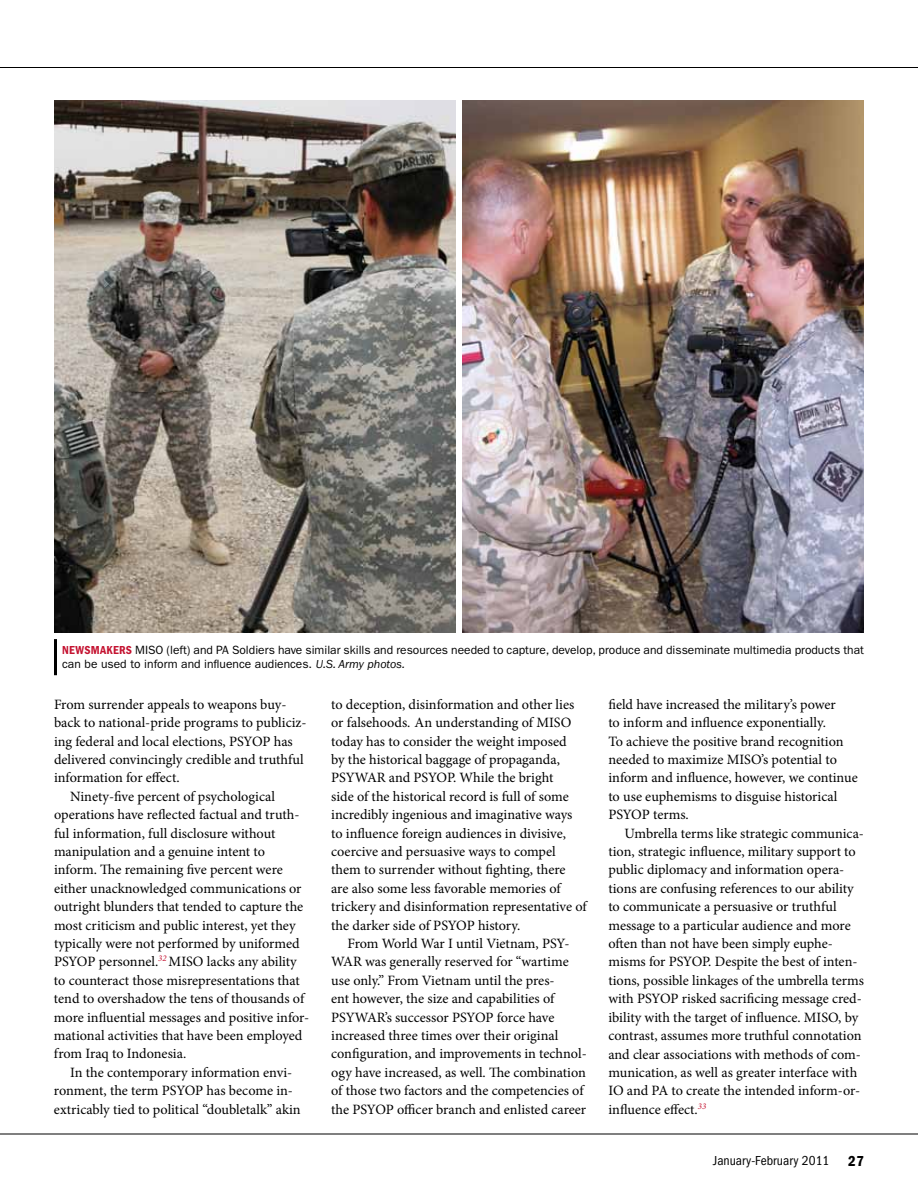
<style>
.page{position:relative;width:918px;height:1188px;background:#fff}
.page>*{position:absolute;margin:0;border:0;box-sizing:border-box;transform-origin:0 0}
.t1{font:14.25px/18.5px "Minion Pro";color:#000}
.t2{font:condensed 13.5px "ITC Franklin Gothic Std";color:#000}
.t3{font:12px/14.4px "ITC Franklin Gothic Std";color:#000}
.s1{font-family:"ITC Franklin Gothic Std Dm Cd";color:#c41230}
.s2{font-style:italic}
.s3{font-family:"ITC Franklin Gothic Std Dm Cd";font-stretch:normal;font-size:15px}
</style>
<div class="page">
<hr style="left:0;top:1134px;width:918px;height:1px;background:#000">
<hr style="left:0;top:67px;width:918px;height:1px;background:#000">
<img style="left:54px;top:100px;width:402px;height:532px">
<img style="left:462px;top:100px;width:402px;height:532px">
<hr style="left:54px;top:639px;width:3px;height:36px;background:#000">
<p class="t3" style="left:62px;top:643px;width:803px"><span class="s1">NEWSMAKERS</span> MISO (left) and PA Soldiers have similar skills and resources needed to capture, develop, produce and disseminate multimedia products that can be used to inform and influence audiences. <span class="s2">U.S. Army photos.</span></p>
<p class="t1" style="left:54px;top:695px;width:234px">From surrender appeals to weapons buy-</p>
<p class="t1" style="left:54px;top:713px;width:254px">back to national-pride programs to publiciz-</p>
<p class="t1" style="left:54px;top:732px;width:240px">ing federal and local elections, PSYOP has</p>
<p class="t1" style="left:54px;top:750px;width:251px">delivered convincingly credible and truthful</p>
<p class="t1" style="left:54px;top:769px;width:127px">information for effect.</p>
<p class="t1" style="left:70px;top:787px;width:206px">Ninety-five percent of psychological</p>
<p class="t1" style="left:54px;top:805px;width:247px">operations have reflected factual and truth-</p>
<p class="t1" style="left:54px;top:824px;width:223px">ful information, full disclosure without</p>
<p class="t1" style="left:54px;top:842px;width:213px">manipulation and a genuine intent to</p>
<p class="t1" style="left:54px;top:861px;width:230px">inform. The remaining five percent were</p>
<p class="t1" style="left:54px;top:879px;width:249px">either unacknowledged communications or</p>
<p class="t1" style="left:54px;top:897px;width:251px">outright blunders that tended to capture the</p>
<p class="t1" style="left:54px;top:916px;width:243px">most criticism and public interest, yet they</p>
<p class="t1" style="left:54px;top:934px;width:247px">typically were not performed by uniformed</p>
<p class="t1" style="left:54px;top:953px;width:244px">PSYOP personnel.<sup>32</sup> MISO lacks any ability</p>
<p class="t1" style="left:54px;top:971px;width:247px">to counteract those misrepresentations that</p>
<p class="t1" style="left:54px;top:990px;width:252px">tend to overshadow the tens of thousands of</p>
<p class="t1" style="left:54px;top:1008px;width:257px">more influential messages and positive infor-</p>
<p class="t1" style="left:54px;top:1026px;width:250px">mational activities that have been employed</p>
<p class="t1" style="left:54px;top:1045px;width:134px">from Iraq to Indonesia.</p>
<p class="t1" style="left:70px;top:1063px;width:224px">In the contemporary information envi-</p>
<p class="t1" style="left:54px;top:1082px;width:241px">ronment, the term PSYOP has become in-</p>
<p class="t1" style="left:54px;top:1100px;width:248px">extricably tied to political “doubletalk” akin</p>
<p class="t1" style="left:331px;top:695px;width:257px">to deception, disinformation and other lies or falsehoods. An understanding of MISO today has to consider the weight imposed<br>by the historical baggage of propaganda, PSYWAR and PSYOP. While the bright<br>side of the historical record is full of some incredibly ingenious and imaginative ways to influence foreign audiences in divisive, coercive and persuasive ways to compel them to surrender without fighting, there<br>are also some less favorable memories of trickery and disinformation representative of the darker side of PSYOP history.</p>
<p class="t1" style="left:331px;top:934px;width:257px;text-indent:16px">From World War I until Vietnam, PSY-WAR was generally reserved for “wartime use only.” From Vietnam until the pres-<br>ent however, the size and capabilities of PSYWAR’s successor PSYOP force have increased three times over their original configuration, and improvements in technol&shy;ogy have increased, as well. The combination of those two factors and the competencies of the PSYOP officer branch and enlisted career</p>
<p class="t1" style="left:608px;top:695px;width:251px">field have increased the military’s power<br>to inform and influence exponentially.<br>To achieve the positive brand recognition needed to maximize MISO’s potential to inform and influence, however, we continue to use euphemisms to disguise historical PSYOP terms.</p>
<p class="t1" style="left:608px;top:824px;width:257px;text-indent:16px">Umbrella terms like strategic communica&shy;tion, strategic influence, military support to public diplomacy and information opera&shy;tions are confusing references to our ability to communicate a persuasive or truthful message to a particular audience and more often than not have been simply euphe&shy;misms for PSYOP. Despite the best of inten&shy;tions, possible linkages of the umbrella terms with PSYOP risked sacrificing message cred&shy;ibility with the target of influence. MISO, by contrast, assumes more truthful connotation and clear associations with methods of com&shy;munication, as well as greater interface with IO and PA to create the intended inform-or&shy;influence effect.<sup>33</sup></p>
<p class="t2" style="left:713px;top:1153px;width:152px">January-February 2011 <span class="s3">27</span></p>
</div>
